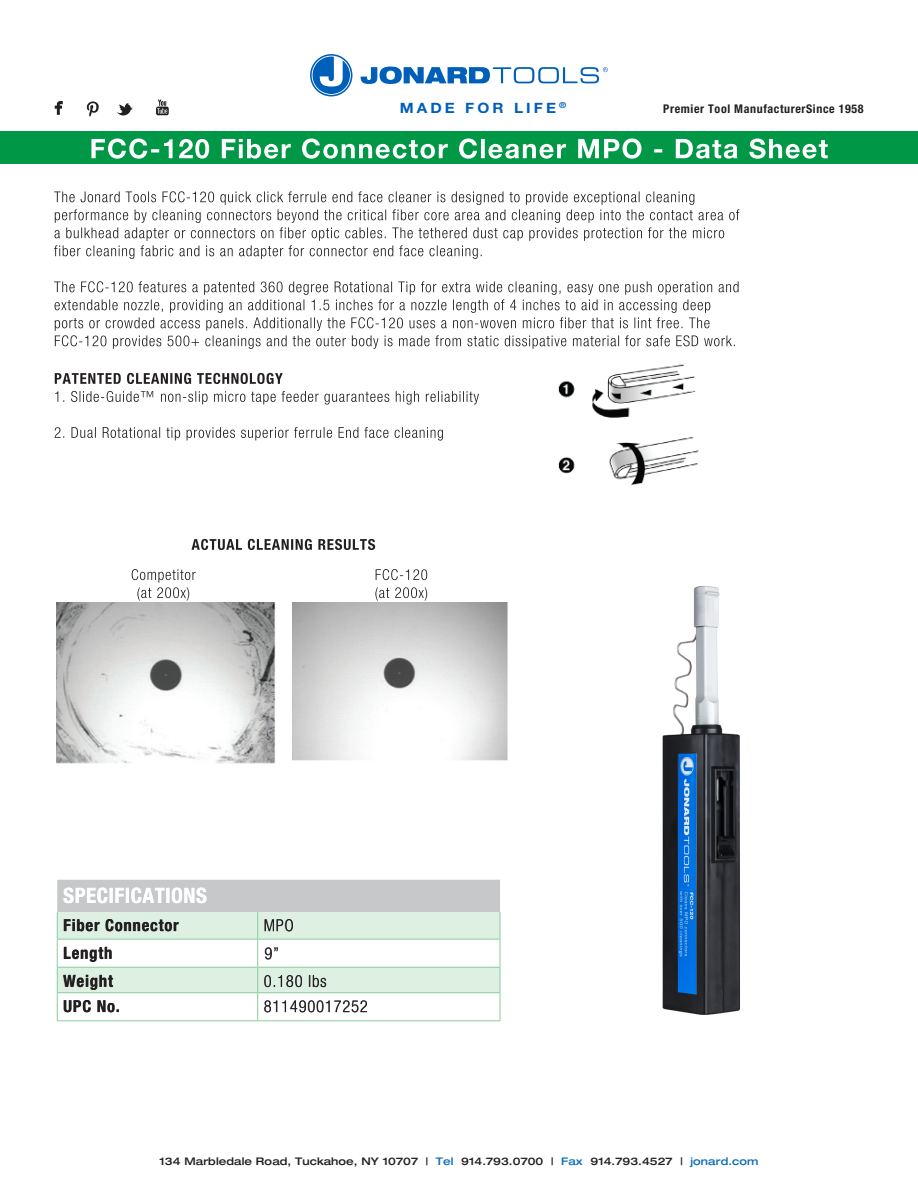
<style>
.page{position:relative;width:918px;height:1188px;background:#fff}
.page>*{position:absolute;margin:0;border:0;box-sizing:border-box;transform-origin:0 0}
.t1{font:700 condensed 16.5px "Helvetica Neue";letter-spacing:.05em;color:#231f20}
.t2{font:300 condensed 16.5px "Helvetica Neue";letter-spacing:.05em;color:#231f20}
.t3{font:700 14.25px "Helvetica Neue";letter-spacing:.2em;color:#005fb9;scale:1.08 1}
.t4{font:700 condensed 12px "Helvetica Neue";letter-spacing:.05em;color:#231f20}
.t5{font:expanded 10.5px "Helvetica Neue";letter-spacing:.01em;color:#231f20}
.s1{color:#0e6eb8}
</style>
<div class="page">
<svg style="left:361px;top:67px;width:247px;height:17px"></svg>
<svg style="left:310px;top:54px;width:42px;height:42px"></svg>
<div style="left:0;top:131px;width:918px;height:32px;background:#009847"></div>
<img style="left:54px;top:99px;width:115px;height:18px">
<svg style="left:91px;top:138px;width:737px;height:21px"></svg>
<svg style="left:54px;top:281px;width:685px;height:68px"></svg>
<svg style="left:54px;top:191px;width:685px;height:68px"></svg>
<img style="left:386px;top:572px;width:354px;height:450px">
<hr style="left:57px;top:1020px;width:201px;height:1px;background:#87cd9f">
<hr style="left:258px;top:1020px;width:242px;height:1px;background:#87cd9f">
<svg style="left:57px;top:880px;width:444px;height:140px"></svg>
<svg style="left:55px;top:427px;width:388px;height:14px"></svg>
<svg style="left:55px;top:391px;width:424px;height:14px"></svg>
<svg style="left:55px;top:373px;width:228px;height:11px"></svg>
<img style="left:558px;top:364px;width:141px;height:121px">
<svg style="left:192px;top:539px;width:183px;height:11px"></svg>
<img style="left:57px;top:602px;width:219px;height:161px">
<img style="left:293px;top:602px;width:217px;height:160px">
<svg style="left:132px;top:569px;width:64px;height:32px"></svg>
<svg style="left:375px;top:587px;width:52px;height:14px"></svg>
<svg style="left:376px;top:569px;width:51px;height:11px"></svg>
<h2 class="t3" style="left:400px;top:99px;width:156px">MADE FOR LIFE <sup>®</sup></h2>
<p class="t4" style="left:663px;top:101px;width:202px">Premier Tool ManufacturerSince 1958</p>
<p class="t1" style="left:63px;top:915px;width:117px">Fiber Connector</p>
<p class="t2" style="left:264px;top:916px;width:32px">MPO</p>
<p class="t1" style="left:63px;top:943px;width:51px">Length</p>
<p class="t2" style="left:264px;top:944px;width:16px">9”</p>
<p class="t1" style="left:63px;top:971px;width:51px">Weight</p>
<p class="t2" style="left:264px;top:971px;width:64px">0.180 lbs</p>
<p class="t1" style="left:63px;top:996px;width:58px">UPC No.</p>
<p class="t2" style="left:264px;top:997px;width:106px">811490017252</p>
<p class="t5" style="left:160px;top:1154px;width:600px">134 Marbledale Road, Tuckahoe, NY 10707 | <span class="s1">Tel</span> 914.793.0700 | <span class="s1">Fax</span> 914.793.4527 | <span class="s1">jonard.com</span></p>
</div>
